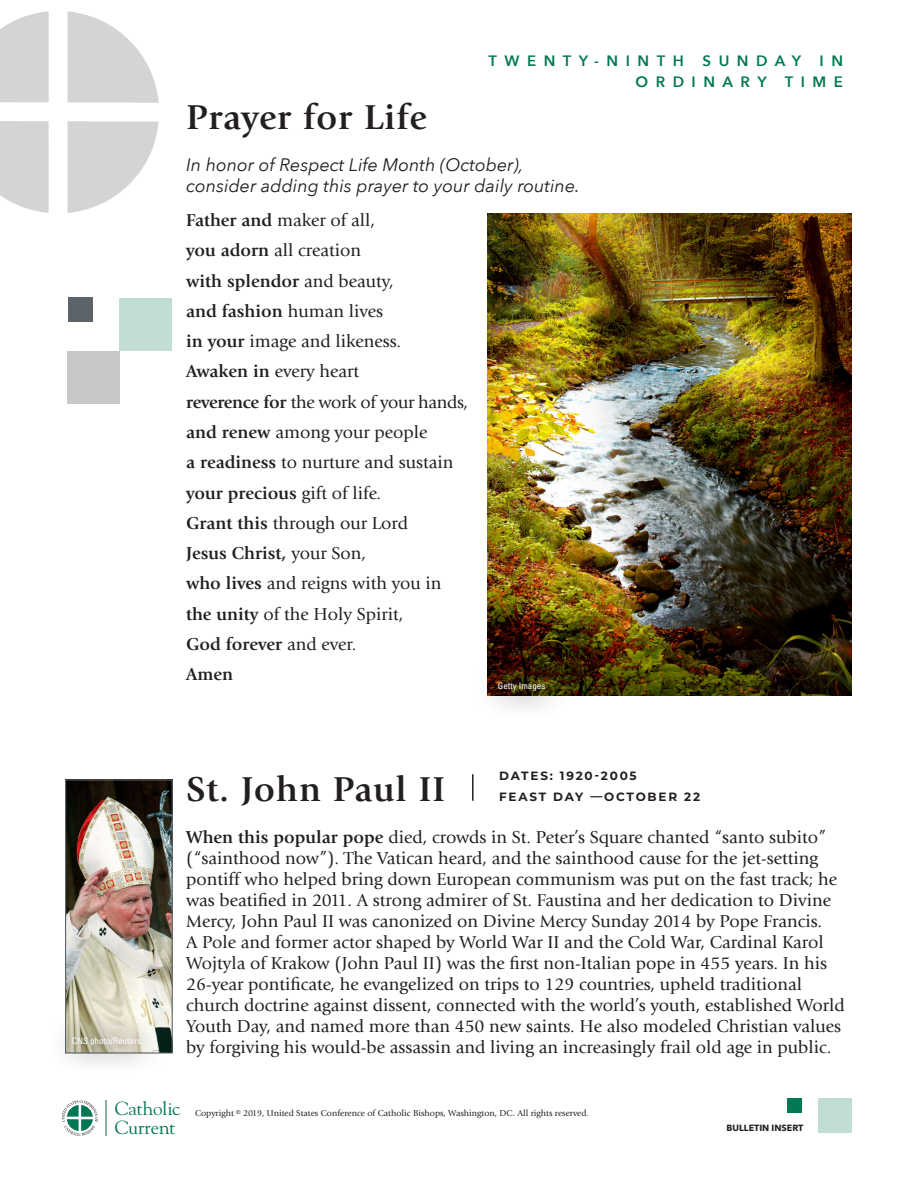
<style>
.page{position:relative;width:918px;height:1188px;background:#fff}
.page>*{position:absolute;margin:0;border:0;box-sizing:border-box;transform-origin:0 0}
.Body_Copy_Emphasis{font:700 36px "Giovanni Std";letter-spacing:.025em;color:#231f20}
.t1{font:18.9px/19px "Goudy Std";color:#007754}
.Body_Copy_Emphasis-2{font:18px/21px "Giovanni Std";color:#231f20}
.Prayer{font:18px "Giovanni Std";color:#231f20}
.Prayer-2{font:700 18px "Giovanni Std";color:#231f20}
.Body_Copy_Emphasis-3{font:italic 18px/21px "Avenir Next";color:#231f20}
.Prayer-3{font:18px "Giovanni Std";letter-spacing:-.02em;color:#231f20}
.Title_-_CAPS_10pt_Ri{font:600 15px/21px "Avenir Next";letter-spacing:.5em;color:#007854;text-align:right}
.Caption_-_6pt{font:700 12px "Montserrat";letter-spacing:.15em;color:#231f20}
.bottom_credits_6pt{font:9px "Giovanni Std";color:#231f20}
.t2{font:condensed 9px "Univers LT Std";color:#fff}
.Footer_Title{font:700 9px "Avenir Next";color:#231f20}
.s1{font-weight:700}
.s2{font-weight:400}
</style>
<div class="page">
<div style="left:67px;top:351px;width:53px;height:52px;background:#c9c8c7"></div>
<div style="left:120px;top:298px;width:52px;height:53px;background:#c2ddd1"></div>
<div style="left:68px;top:297px;width:25px;height:25px;background:#5c646a"></div>
<hr style="left:472px;top:774px;width:2px;height:27px;background:#231f20">
<svg style="left:62px;top:1100px;width:36px;height:36px"></svg>
<hr style="left:106px;top:1100px;width:1px;height:36px;background:#8fafa3">
<div style="left:787px;top:1098px;width:15px;height:15px;background:#007854"></div>
<div style="left:819px;top:1098px;width:33px;height:35px;background:#c2ddd1"></div>
<svg style="left:0;top:11px;width:49px;height:91px;background:#d5d7d9"></svg>
<svg style="left:68px;top:11px;width:91px;height:92px"></svg>
<svg style="left:0;top:121px;width:49px;height:92px;background:#d5d7d9"></svg>
<svg style="left:68px;top:121px;width:91px;height:92px"></svg>
<img style="left:488px;top:213px;width:364px;height:483px">
<img style="left:67px;top:781px;width:104px;height:271px">
<div style="left:65px;top:779px;width:108px;height:275px;border:1px solid #5c646a"></div>
<div style="left:473px;top:656px;width:100px;height:63px;background:#231f20;opacity:.54"></div>
<div style="left:47px;top:1011px;width:122px;height:63px;background:#231f20;opacity:.54"></div>
<p class="Title_-_CAPS_10pt_Ri" style="left:636px;top:50px;width:209px">SUNDAY IN<br>ORDINARY TIME</p>
<p class="Title_-_CAPS_10pt_Ri" style="left:489px;top:50px;width:197px">TWENTY-NINTH</p>
<p class="Body_Copy_Emphasis" style="left:186px;top:96px;width:242px">Prayer for Life</p>
<p class="Body_Copy_Emphasis-3" style="left:186px;top:153px;width:395px">In honor of Respect Life Month (October), consider adding this prayer to your daily routine.</p>
<p class="t2" style="left:72px;top:1035px;width:71px">CNS photo/Reuters</p>
<p class="Prayer" style="left:186px;top:210px;width:190px"><span class="s1">Father and</span> maker of all,</p>
<p class="Prayer" style="left:186px;top:240px;width:177px"><span class="s1">you adorn</span> all creation</p>
<p class="Prayer-2" style="left:186px;top:270px;width:209px">with splendor <span class="s2">and beauty,</span></p>
<p class="Prayer-2" style="left:186px;top:300px;width:199px">and fashion <span class="s2">human lives</span></p>
<p class="Prayer" style="left:186px;top:331px;width:217px"><span class="s1">in your</span> image and likeness.</p>
<p class="Prayer" style="left:186px;top:361px;width:175px"><span class="s1">Awaken in</span> every heart</p>
<p class="Prayer-3" style="left:186px;top:392px;width:284px"><span class="s1">reverence for</span> the work of your hands,</p>
<p class="Prayer" style="left:186px;top:422px;width:243px"><span class="s1">and renew</span> among your people</p>
<p class="Prayer" style="left:186px;top:452px;width:269px"><span class="s1">a readiness</span> to nurture and sustain</p>
<p class="Prayer-2" style="left:186px;top:482px;width:197px">your precious <span class="s2">gift of life.</span></p>
<p class="Prayer" style="left:186px;top:513px;width:224px"><span class="s1">Grant this</span> through our Lord</p>
<p class="Prayer-2" style="left:186px;top:543px;width:181px">Jesus Christ, <span class="s2">your Son,</span></p>
<p class="Prayer" style="left:186px;top:573px;width:257px"><span class="s1">who lives</span> and reigns with you in</p>
<p class="Prayer" style="left:186px;top:604px;width:219px"><span class="s1">the unity</span> of the Holy Spirit,</p>
<p class="Prayer-2" style="left:186px;top:634px;width:172px">God forever <span class="s2">and ever.</span></p>
<p class="Prayer-2" style="left:186px;top:664px;width:48px">Amen</p>
<p class="t2" style="left:498px;top:680px;width:49px">Getty Images</p>
<p class="Body_Copy_Emphasis" style="left:186px;top:768px;width:260px">St. John Paul II</p>
<p class="Caption_-_6pt" style="left:499px;top:767px;width:139px">DATES: 1920-2005</p>
<p class="Caption_-_6pt" style="left:499px;top:788px;width:203px">FEAST DAY —OCTOBER 22</p>
<p class="Body_Copy_Emphasis-2" style="left:186px;top:827px;width:660px"><span class="s1">When this popular pope</span> died, crowds in St. Peter’s Square chanted “santo subito” (“sainthood now”). The Vatican heard, and the sainthood cause for the jet-setting pontiff who helped bring down European communism was put on the fast track; he was beatified in 2011. A strong admirer of St. Faustina and her dedication to Divine Mercy, John Paul II was canonized on Divine Mercy Sunday 2014 by Pope Francis.<br>A Pole and former actor shaped by World War II and the Cold War, Cardinal Karol Wojtyla of Krakow (John Paul II) was the first non-Italian pope in 455 years. In his 26-year pontificate, he evangelized on trips to 129 countries, upheld traditional church doctrine against dissent, connected with the world’s youth, established World Youth Day, and named more than 450 new saints. He also modeled Christian values by forgiving his would-be assassin and living an increasingly frail old age in public.</p>
<p class="t1" style="left:115px;top:1099px;width:67px">Catholic<br>Current</p>
<p class="bottom_credits_6pt" style="left:195px;top:1108px;width:395px">Copyright © 2019, United States Conference of Catholic Bishops, Washington, DC. All rights reserved.</p>
<p class="Footer_Title" style="left:727px;top:1120px;width:78px">BULLETIN INSERT</p>
</div>
